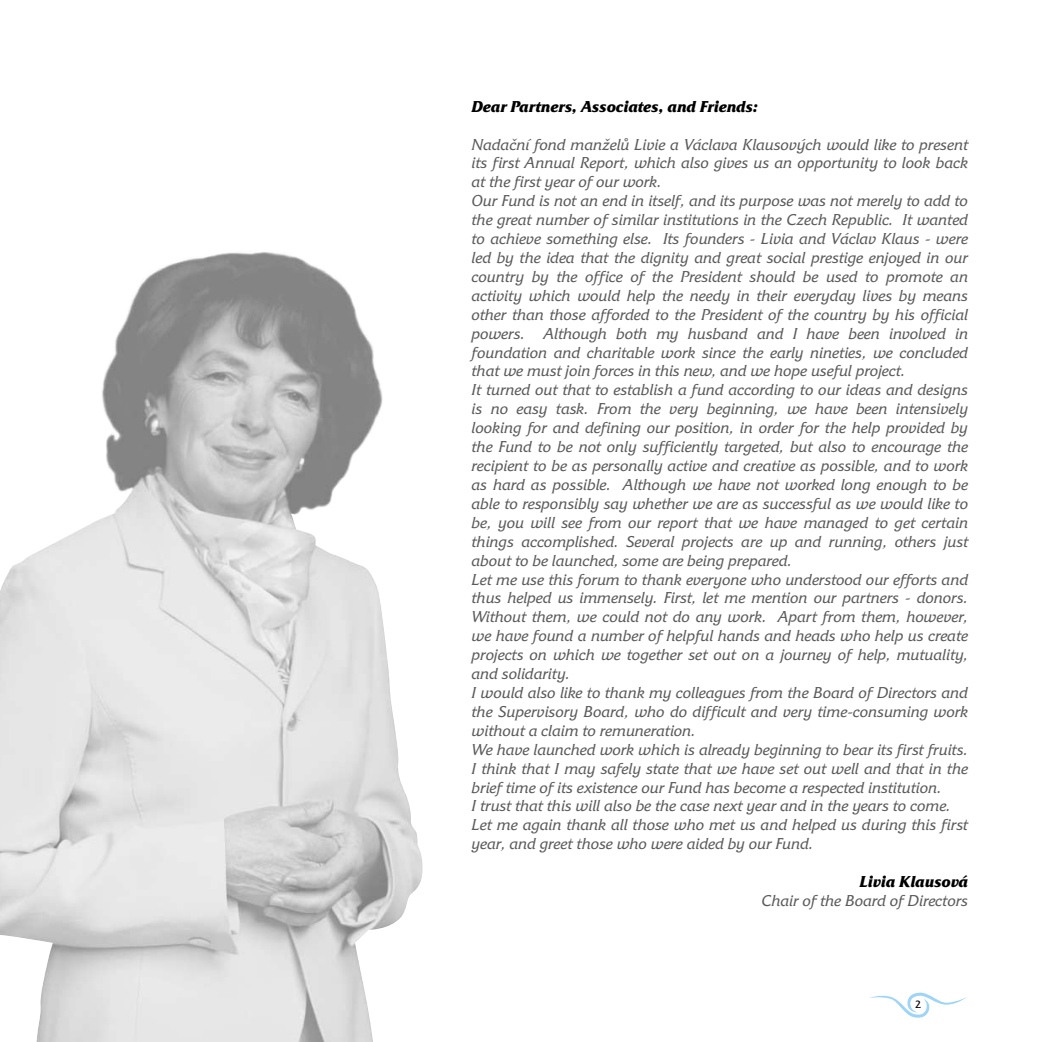
<style>
.page{position:relative;width:1042px;height:1042px;background:#fff}
.page>*{position:absolute;margin:0;border:0;box-sizing:border-box;transform-origin:0 0}
.t1{font:italic 15.75px/18.9px "Friz Qua TCE";color:#5b5b5b}
.t2{font:italic 700 15.75px "Friz Qua TCE";color:#000}
.t3{font:10.5px "Friz Qua TCE";color:#000}
</style>
<div class="page">
<svg style="left:869px;top:992px;width:98px;height:25px"></svg>
<img style="left:0;top:252px;width:423px;height:789px">
<p class="t2" style="left:471px;top:100px;width:288px">Dear Partners, Associates, and Friends:</p>
<p class="t1" style="left:471px;top:136px;width:498px">Nadační fond manželů Livie a Václava Klausových would like to present its first Annual Report, which also gives us an opportunity to look back at the first year of our work.<br>Our Fund is not an end in itself, and its purpose was not merely to add to the great number of similar institutions in the Czech Republic. It wanted to achieve something else. Its founders - Livia and Václav Klaus - were led by the idea that the dignity and great social prestige enjoyed in our country by the office of the President should be used to promote an activity which would help the needy in their everyday lives by means other than those afforded to the President of the country by his official powers. Although both my husband and I have been involved in foundation and charitable work since the early nineties, we concluded that we must join forces in this new, and we hope useful project.<br>It turned out that to establish a fund according to our ideas and designs is no easy task. From the very beginning, we have been intensively looking for and defining our position, in order for the help provided by the Fund to be not only sufficiently targeted, but also to encourage the recipient to be as personally active and creative as possible, and to work as hard as possible. Although we have not worked long enough to be able to responsibly say whether we are as successful as we would like to be, you will see from our report that we have managed to get certain things accomplished. Several projects are up and running, others just about to be launched, some are being prepared.<br>Let me use this forum to thank everyone who understood our efforts and thus helped us immensely. First, let me mention our partners - donors.<br>Without them, we could not do any work. Apart from them, however, we have found a number of helpful hands and heads who help us create projects on which we together set out on a journey of help, mutuality, and solidarity.<br>I would also like to thank my colleagues from the Board of Directors and the Supervisory Board, who do difficult and very time-consuming work without a claim to remuneration.<br>We have launched work which is already beginning to bear its first fruits.<br>I think that I may safely state that we have set out well and that in the brief time of its existence our Fund has become a respected institution.<br>I trust that this will also be the case next year and in the years to come.<br>Let me again thank all those who met us and helped us during this first year, and greet those who were aided by our Fund.</p>
<p class="t2" style="left:859px;top:875px;width:110px">Livia Klausová</p>
<p class="t1" style="left:761px;top:892px;width:208px">Chair of the Board of Directors</p>
<p class="t3" style="left:914px;top:1000px;width:8px">2</p>
</div>
